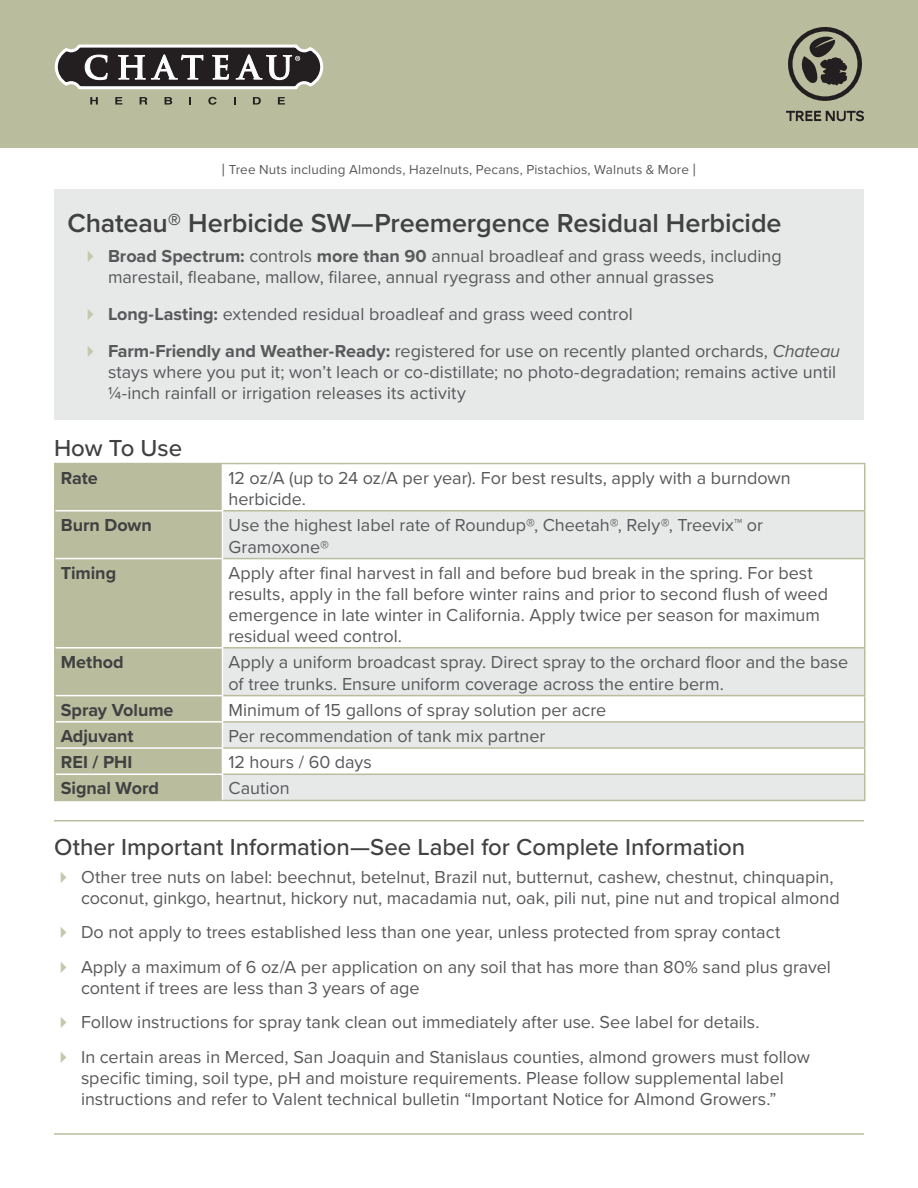
<style>
.page{position:relative;width:918px;height:1188px;background:#fff}
.page>*{position:absolute;margin:0;border:0;box-sizing:border-box;transform-origin:0 0}
.Heading_1{font:600 27px "Proxima Nova";letter-spacing:-.005em;color:#414142}
.Heading_2_rule{font:500 24px "Proxima Nova";letter-spacing:-.005em;color:#414142}
.Heading_2{font:500 24px "Proxima Nova";letter-spacing:-.005em;color:#414142}
.table_cell{font:18px/21px "Proxima Nova";color:#58595b}
.table_header{font:700 18px "Proxima Nova";letter-spacing:-.005em;color:#414142}
.crop{font:13.5px "Proxima Nova";letter-spacing:.01em;color:#58595b}
.s1{font-size:18px}
.s2{font-weight:700}
.s3{font-style:italic}
</style>
<div class="page">
<div style="left:0;top:0;width:918px;height:148px;background:#b9bd9d"></div>
<hr style="left:54px;top:1133px;width:810px;height:2px;background:#b9bd9d">
<svg style="left:54px;top:44px;width:270px;height:61px"></svg>
<div style="left:54px;top:189px;width:810px;height:231px;background:#e7e8e8"></div>
<hr style="left:54px;top:820px;width:810px;height:1px;background:#b9bd9d">
<div style="left:56px;top:464px;width:166px;height:336px;background:#b9bd9d"></div>
<svg style="left:223px;top:511px;width:641px;height:289px;fill:#e7e8e8"></svg>
<svg style="left:223px;top:696px;width:641px;height:78px"></svg>
<hr style="left:222px;top:463px;width:644px;height:1px;background:#b9bd9d">
<hr style="left:864px;top:464px;width:2px;height:46px;background:#b9bd9d">
<hr style="left:223px;top:510px;width:643px;height:1px;background:#b9bd9d">
<hr style="left:864px;top:511px;width:2px;height:47px;background:#b9bd9d">
<hr style="left:223px;top:558px;width:643px;height:1px;background:#b9bd9d">
<hr style="left:864px;top:559px;width:2px;height:88px;background:#b9bd9d">
<hr style="left:223px;top:647px;width:643px;height:2px;background:#b9bd9d">
<hr style="left:864px;top:649px;width:2px;height:46px;background:#b9bd9d">
<hr style="left:223px;top:695px;width:643px;height:1px;background:#b9bd9d">
<hr style="left:864px;top:696px;width:2px;height:25px;background:#b9bd9d">
<hr style="left:223px;top:721px;width:643px;height:2px;background:#b9bd9d">
<hr style="left:864px;top:723px;width:2px;height:24px;background:#b9bd9d">
<hr style="left:223px;top:747px;width:643px;height:2px;background:#b9bd9d">
<hr style="left:864px;top:749px;width:2px;height:25px;background:#b9bd9d">
<hr style="left:223px;top:774px;width:643px;height:1px;background:#b9bd9d">
<hr style="left:864px;top:775px;width:2px;height:25px;background:#b9bd9d">
<hr style="left:222px;top:800px;width:644px;height:1px;background:#b9bd9d">
<hr style="left:54px;top:463px;width:168px;height:1px;background:#b9bd9d">
<hr style="left:54px;top:464px;width:2px;height:47px;background:#b9bd9d">
<hr style="left:54px;top:511px;width:2px;height:48px;background:#b9bd9d">
<hr style="left:54px;top:559px;width:2px;height:89px;background:#b9bd9d">
<hr style="left:54px;top:648px;width:2px;height:48px;background:#b9bd9d">
<hr style="left:56px;top:510px;width:167px;height:1px;background:#fff">
<hr style="left:56px;top:558px;width:167px;height:1px;background:#fff">
<hr style="left:56px;top:647px;width:167px;height:2px;background:#fff">
<hr style="left:56px;top:695px;width:167px;height:1px;background:#fff">
<hr style="left:56px;top:721px;width:167px;height:2px;background:#fff">
<hr style="left:56px;top:747px;width:167px;height:2px;background:#fff">
<hr style="left:56px;top:774px;width:167px;height:1px;background:#fff">
<hr style="left:54px;top:696px;width:2px;height:26px;background:#b9bd9d">
<hr style="left:54px;top:722px;width:2px;height:26px;background:#b9bd9d">
<hr style="left:54px;top:748px;width:2px;height:26px;background:#b9bd9d">
<hr style="left:54px;top:774px;width:2px;height:26px;background:#b9bd9d">
<hr style="left:54px;top:800px;width:168px;height:1px;background:#b9bd9d">
<svg style="left:786px;top:111px;width:78px;height:10px"></svg>
<svg style="left:788px;top:27px;width:74px;height:74px"></svg>
<p class="crop" style="left:222px;top:162px;width:476px"><span class="s1">|</span> Tree Nuts including Almonds, Hazelnuts, Pecans, Pistachios, Walnuts &amp; More <span class="s1">|</span></p>
<p class="Heading_1" style="left:68px;top:207px;width:716px">Chateau® Herbicide SW—Preemergence Residual Herbicide</p>
<p class="table_cell" style="left:108px;top:246px;width:675px"><span class="s2">Broad Spectrum:</span> controls <span class="s2">more than 90</span> annual broadleaf and grass weeds, including marestail, fleabane, mallow, filaree, annual ryegrass and other annual grasses</p>
<p class="table_cell" style="left:108px;top:304px;width:526px"><span class="s2">Long-Lasting:</span> extended residual broadleaf and grass weed control</p>
<p class="table_cell" style="left:108px;top:341px;width:734px"><span class="s2">Farm-Friendly and Weather-Ready:</span> registered for use on recently planted orchards, <span class="s3">Chateau </span>stays where you put it; won’t leach or co-distillate; no photo-degradation; remains active until ¼-inch rainfall or irrigation releases its activity</p>
<p class="Heading_2" style="left:54px;top:434px;width:130px">How To Use</p>
<p class="table_header" style="left:61px;top:467px;width:39px">Rate</p>
<p class="table_cell" style="left:228px;top:468px;width:564px">12 oz/A (up to 24 oz/A per year). For best results, apply with a burndown herbicide.</p>
<p class="table_header" style="left:61px;top:514px;width:93px">Burn Down</p>
<p class="table_cell" style="left:228px;top:515px;width:536px;line-height:21.6px">Use the highest label rate of Roundup®, Cheetah®, Rely®, Treevix™ or<br>Gramoxone®</p>
<p class="table_header" style="left:61px;top:562px;width:57px">Timing</p>
<p class="table_cell" style="left:228px;top:563px;width:601px">Apply after final harvest in fall and before bud break in the spring. For best results, apply in the fall before winter rains and prior to second flush of weed emergence in late winter in California. Apply twice per season for maximum residual weed control.</p>
<p class="table_header" style="left:61px;top:651px;width:64px">Method</p>
<p class="table_cell" style="left:228px;top:652px;width:621px;line-height:21.6px">Apply a uniform broadcast spray. Direct spray to the orchard floor and the base of tree trunks. Ensure uniform coverage across the entire berm.</p>
<p class="table_header" style="left:61px;top:699px;width:114px">Spray Volume</p>
<p class="table_cell" style="left:228px;top:700px;width:379px">Minimum of 15 gallons of spray solution per acre</p>
<p class="table_header" style="left:61px;top:725px;width:74px">Adjuvant</p>
<p class="table_cell" style="left:228px;top:726px;width:319px">Per recommendation of tank mix partner</p>
<p class="table_header" style="left:61px;top:752px;width:73px">REI / PHI</p>
<p class="table_cell" style="left:228px;top:752px;width:145px">12 hours / 60 days</p>
<p class="table_header" style="left:61px;top:778px;width:100px">Signal Word</p>
<p class="table_cell" style="left:228px;top:778px;width:63px">Caution</p>
<p class="Heading_2_rule" style="left:54px;top:833px;width:693px">Other Important Information—See Label for Complete Information</p>
<p class="table_cell" style="left:81px;top:867px;width:760px">Other tree nuts on label: beechnut, betelnut, Brazil nut, butternut, cashew, chestnut, chinquapin, coconut, ginkgo, heartnut, hickory nut, macadamia nut, oak, pili nut, pine nut and tropical almond</p>
<p class="table_cell" style="left:81px;top:922px;width:701px">Do not apply to trees established less than one year, unless protected from spray contact</p>
<p class="table_cell" style="left:81px;top:957px;width:752px">Apply a maximum of 6 oz/A per application on any soil that has more than 80% sand plus gravel content if trees are less than 3 years of age</p>
<p class="table_cell" style="left:81px;top:1012px;width:680px">Follow instructions for spray tank clean out immediately after use. See label for details.</p>
<p class="table_cell" style="left:81px;top:1047px;width:731px">In certain areas in Merced, San Joaquin and Stanislaus counties, almond growers must follow specific timing, soil type, pH and moisture requirements. Please follow supplemental label instructions and refer to Valent technical bulletin “Important Notice for Almond Growers.”</p>
</div>
